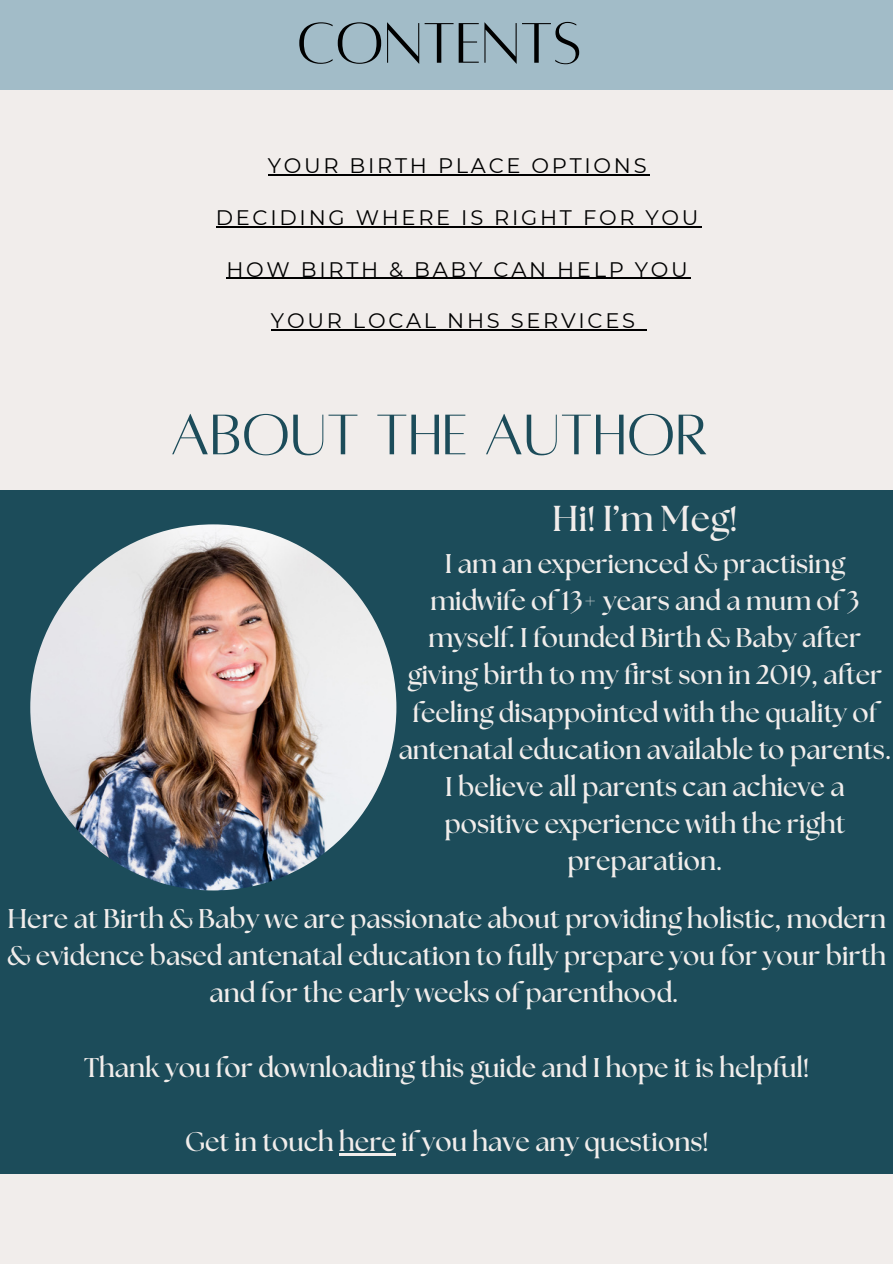
<style>
.page{position:relative;width:893px;height:1264px;background:#fff}
.page>*{position:absolute;margin:0;border:0;box-sizing:border-box;transform-origin:0 0}
.t1{font:63px "Alta regular";color:#1c4c5a}
.t2{font:63px "Alta regular";color:#000}
.t3{font:700 36px "The Seasons";color:#f1edeb}
.t4{font:700 27px/37.2px "The Seasons";color:#f1edeb;text-align:center}
.t5{font:21px "Montserrat";letter-spacing:.13em;color:#000}
</style>
<div class="page">
<div style="left:0;top:0;width:892px;height:1263px;background:#f1edeb"></div>
<div style="left:0;top:491px;width:892px;height:683px;background:#1c4c5a"></div>
<img style="left:30px;top:524px;width:366px;height:366px;border-radius:50%">
<div style="left:0;top:0;width:892px;height:89px;background:#a2bcc8"></div>
<hr style="left:268px;top:174px;width:381px;height:1px;background:#000">
<hr style="left:216px;top:226px;width:485px;height:1px;background:#000">
<hr style="left:226px;top:278px;width:464px;height:1px;background:#000">
<hr style="left:271px;top:329px;width:366px;height:1px;background:#000">
<hr style="left:339px;top:1153px;width:57px;height:2px;background:#f1edeb">
<p class="t2" style="left:297px;top:12px;width:286px">CONTENTS</p>
<p class="t5" style="left:268px;top:153px;width:380px">YOUR BIRTH PLACE OPTIONS</p>
<p class="t5" style="left:216px;top:204px;width:484px">DECIDING WHERE IS RIGHT FOR YOU</p>
<p class="t5" style="left:226px;top:256px;width:463px">HOW BIRTH &amp; BABY CAN HELP YOU</p>
<p class="t5" style="left:271px;top:308px;width:365px">YOUR LOCAL NHS SERVICES</p>
<p class="t1" style="left:170px;top:404px;width:540px">ABOUT THE AUTHOR</p>
<p class="t3" style="left:552px;top:502px;width:187px">Hi! I’m Meg!</p>
<p class="t4" style="left:398px;top:546px;width:494px">I am an experienced &amp; practising midwife of 13+ years and a mum of 3 myself. I founded Birth &amp; Baby after giving birth to my first son in 2019, after feeling disappointed with the quality of antenatal education available to parents.</p>
<p class="t4" style="left:444px;top:769px;width:402px">I believe all parents can achieve a positive experience with the right preparation.</p>
<p class="t4" style="left:7px;top:901px;width:880px">Here at Birth &amp; Baby we are passionate about providing holistic, modern &amp; evidence based antenatal education to fully prepare you for your birth and for the early weeks of parenthood.</p>
<p class="t4" style="left:84px;top:1049px;width:726px">Thank you for downloading this guide and I hope it is helpful!</p>
<p class="t4" style="left:185px;top:1124px;width:525px">Get in touch here if you have any questions!</p>
</div>
